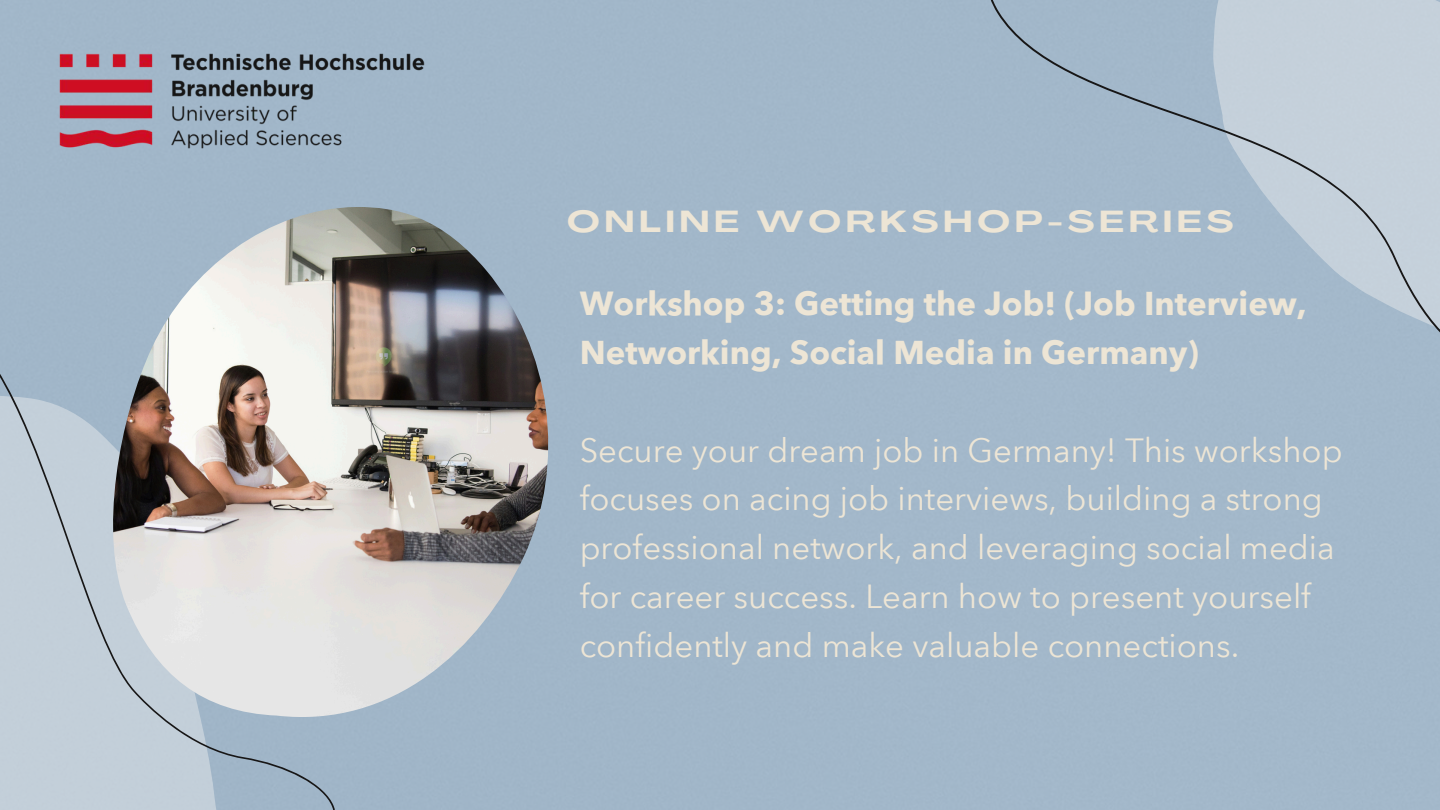
<style>
.page{position:relative;width:1440px;height:810px;background:#fff}
.page>*{position:absolute;margin:0;border:0;box-sizing:border-box;transform-origin:0 0}
.t1{font:33px/48.8px "Avenir Next Arabic";color:#ede5d5}
.t2{font:700 33px/48.8px "Avenir Next Arabic";color:#ede5d5}
.t3{font:700 30px "Agrandir Grand";letter-spacing:.17em;color:#ede5d5}
</style>
<div class="page">
<svg style="left:0;top:286px;width:361px;height:524px;background:#b5c4d1"></svg>
<svg style="left:947px;top:0;width:493px;height:442px;background:#aabdcd"></svg>
<img style="left:113px;top:207px;width:435px;height:510px">
<img style="left:58px;top:53px;width:367px;height:96px">
<p class="t3" style="left:567px;top:209px;width:668px">ONLINE WORKSHOP-SERIES</p>
<p class="t2" style="left:580px;top:280px;width:728px">Workshop 3: Getting the Job! (Job Interview,<br>Networking, Social Media in Germany)</p>
<p class="t1" style="left:580px;top:426px;width:765px">Secure your dream job in Germany! This workshop focuses on acing job interviews, building a strong professional network, and leveraging social media for career success. Learn how to present yourself confidently and make valuable connections.</p>
</div>
